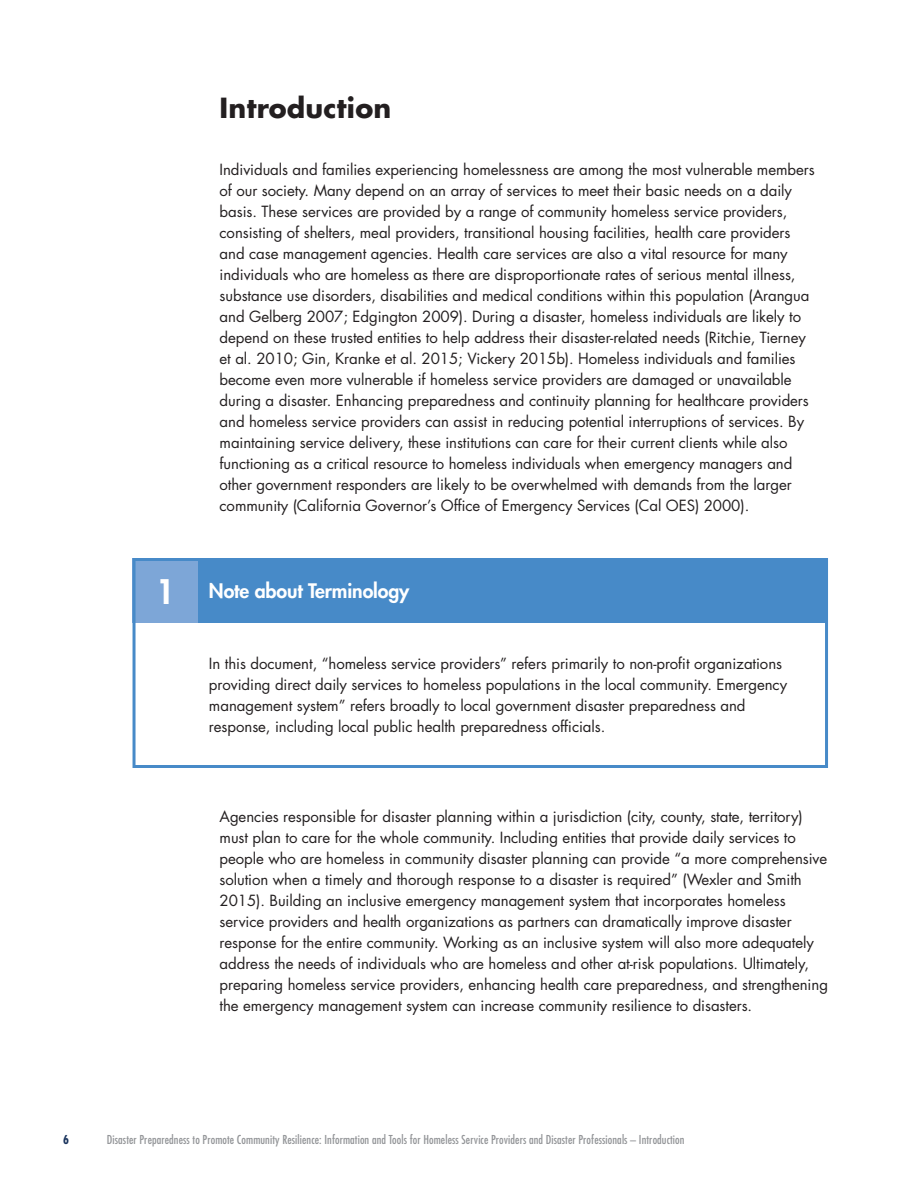
<style>
.page{position:relative;width:918px;height:1188px;background:#fff}
.page>*{position:absolute;margin:0;border:0;box-sizing:border-box;transform-origin:0 0}
.t1{font:800 33px "Futura Std";color:#fff}
.t2{font:700 27px "Futura Std";letter-spacing:.01em;color:#231f20}
.t3{font:800 19.5px "Futura Std";letter-spacing:-.005em;color:#fff}
.t4{font:15px/21px "Futura Std";letter-spacing:-.005em;color:#231f20}
.t5{font:condensed 12px "Futura Std";letter-spacing:.01em;color:#939598}
.t6{font:700 condensed 12px "Futura Std";color:#1a345d}
</style>
<div class="page">
<div style="left:198px;top:558px;width:630px;height:64px;background:#478ac8"></div>
<div style="left:133px;top:558px;width:65px;height:64px;background:#7da6d7"></div>
<div style="left:133px;top:558px;width:695px;height:210px;border:3px solid #478ac8"></div>
<h2 class="t2" style="left:220px;top:90px;width:173px">Introduction</h2>
<p class="t4" style="left:220px;top:159px;width:597px">Individuals and families experiencing homelessness are among the most vulnerable members of our society. Many depend on an array of services to meet their basic needs on a daily basis. These services are provided by a range of community homeless service providers, consisting of shelters, meal providers, transitional housing facilities, health care providers and case management agencies. Health care services are also a vital resource for many individuals who are homeless as there are disproportionate rates of serious mental illness, substance use disorders, disabilities and medical conditions within this population (Arangua and Gelberg 2007; Edgington 2009). During a disaster, homeless individuals are likely to depend on these trusted entities to help address their disaster-related needs (Ritchie, Tierney et al. 2010; Gin, Kranke et al. 2015; Vickery 2015b). Homeless individuals and families become even more vulnerable if homeless service providers are damaged or unavailable during a disaster. Enhancing preparedness and continuity planning for healthcare providers and homeless service providers can assist in reducing potential interruptions of services. By maintaining service delivery, these institutions can care for their current clients while also functioning as a critical resource to homeless individuals when emergency managers and other government responders are likely to be overwhelmed with demands from the larger community (California Governor’s Office of Emergency Services (Cal OES) 2000).</p>
<p class="t1" style="left:156px;top:571px;width:21px">1</p>
<h3 class="t3" style="left:209px;top:579px;width:202px">Note about Terminology</h3>
<p class="t4" style="left:209px;top:654px;width:580px">In this document, “homeless service providers” refers primarily to non-profit organizations providing direct daily services to homeless populations in the local community. Emergency management system” refers broadly to local government disaster preparedness and response, including local public health preparedness officials.</p>
<p class="t4" style="left:220px;top:807px;width:610px">Agencies responsible for disaster planning within a jurisdiction (city, county, state, territory) must plan to care for the whole community. Including entities that provide daily services to people who are homeless in community disaster planning can provide “a more comprehensive solution when a timely and thorough response to a disaster is required” (Wexler and Smith 2015). Building an inclusive emergency management system that incorporates homeless service providers and health organizations as partners can dramatically improve disaster response for the entire community. Working as an inclusive system will also more adequately address the needs of individuals who are homeless and other at-risk populations. Ultimately, preparing homeless service providers, enhancing health care preparedness, and strengthening the emergency management system can increase community resilience to disasters.</p>
<p class="t6" style="left:63px;top:1132px;width:7px">6</p>
<p class="t5" style="left:107px;top:1132px;width:579px">Disaster Preparedness to Promote Community Resilience: Information and Tools for Homeless Service Providers and Disaster Professionals – Introduction</p>
</div>
